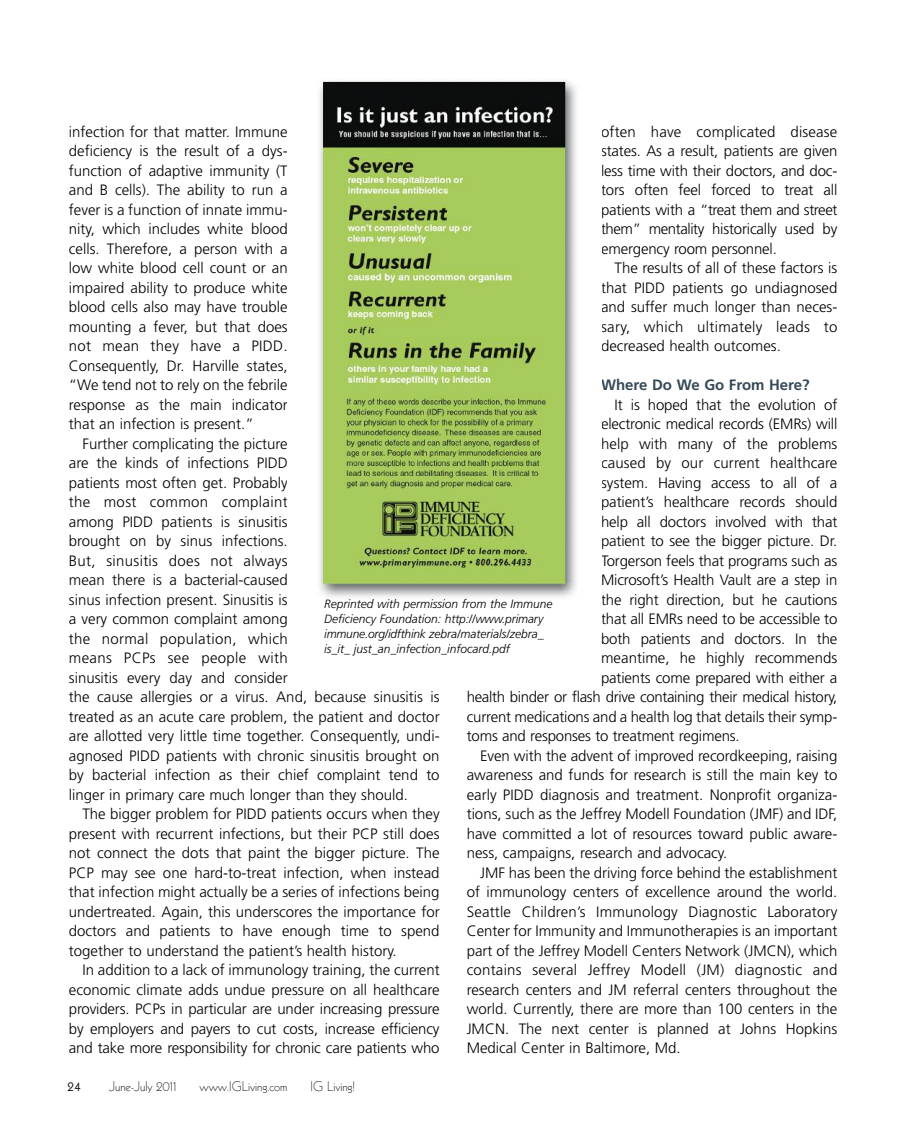
<style>
.page{position:relative;width:905px;height:1134px;background:#fff}
.page>*{position:absolute;margin:0;border:0;box-sizing:border-box;transform-origin:0 0}
.t1{font:300 15px/19.5px "Frutiger";color:#000;text-align:justify}
.t2{font:300 15px "Frutiger";letter-spacing:-.02em;color:#000}
.t3{font:700 15px "Frutiger";color:#344956}
.t4{font:300 13.5px "Kabel";color:#000}
.t5{font:13.5px "Kabel";color:#000}
.t6{font:italic 300 12px/15px "Frutiger";color:#000}
</style>
<div class="page">
<img style="left:319px;top:80px;width:258px;height:517px">
<p class="t1" style="left:601px;top:123px;width:238px">often have complicated disease states. As a result, patients are given less time with their doctors, and doc&shy;tors often feel forced to treat all patients with a “treat them and street them” mentality historically used by emergency room personnel.</p>
<p class="t1" style="left:601px;top:260px;width:238px;text-indent:14px">The results of all of these factors is that PIDD patients go undiagnosed and suffer much longer than neces&shy;sary, which ultimately leads to decreased health outcomes.</p>
<p class="t3" style="left:601px;top:379px;width:210px">Where Do We Go From Here?</p>
<p class="t1" style="left:614px;top:396px;width:224px">It is hoped that the evolution of</p>
<p class="t1" style="left:601px;top:416px;width:238px">electronic medical records (EMRs) will</p>
<p class="t1" style="left:601px;top:435px;width:238px">help with many of the problems</p>
<p class="t1" style="left:601px;top:455px;width:238px">caused by our current healthcare</p>
<p class="t1" style="left:601px;top:474px;width:238px">system. Having access to all of a</p>
<p class="t1" style="left:601px;top:494px;width:238px">patient’s healthcare records should</p>
<p class="t1" style="left:601px;top:513px;width:238px">help all doctors involved with that</p>
<p class="t1" style="left:601px;top:533px;width:238px">patient to see the bigger picture. Dr.</p>
<p class="t1" style="left:601px;top:552px;width:238px">Torgerson feels that programs such as</p>
<p class="t1" style="left:601px;top:572px;width:238px">Microsoft’s Health Vault are a step in</p>
<p class="t1" style="left:601px;top:591px;width:238px">the right direction, but he cautions</p>
<p class="t1" style="left:601px;top:611px;width:238px">that all EMRs need to be accessible to</p>
<p class="t1" style="left:601px;top:630px;width:238px">both patients and doctors. In the</p>
<p class="t1" style="left:601px;top:650px;width:238px">meantime, he highly recommends</p>
<p class="t1" style="left:601px;top:669px;width:238px">patients come prepared with either a</p>
<p class="t2" style="left:466px;top:691px;width:372px">health binder or flash drive containing their medical history,</p>
<p class="t1" style="left:466px;top:708px;width:372px">current medications and a health log that details their symp-</p>
<p class="t1" style="left:466px;top:728px;width:274px">toms and responses to treatment regimens.</p>
<p class="t1" style="left:480px;top:747px;width:359px">Even with the advent of improved recordkeeping, raising</p>
<p class="t1" style="left:466px;top:767px;width:372px">awareness and funds for research is still the main key to</p>
<p class="t1" style="left:466px;top:786px;width:372px">early PIDD diagnosis and treatment. Nonprofit organiza-</p>
<p class="t1" style="left:466px;top:806px;width:372px">tions, such as the Jeffrey Modell Foundation (JMF) and IDF,</p>
<p class="t1" style="left:466px;top:825px;width:372px">have committed a lot of resources toward public aware-</p>
<p class="t1" style="left:466px;top:845px;width:262px">ness, campaigns, research and advocacy.</p>
<p class="t1" style="left:480px;top:864px;width:359px">JMF has been the driving force behind the establishment</p>
<p class="t1" style="left:466px;top:884px;width:372px">of immunology centers of excellence around the world.</p>
<p class="t1" style="left:466px;top:903px;width:372px">Seattle Children’s Immunology Diagnostic Laboratory</p>
<p class="t1" style="left:466px;top:923px;width:372px">Center for Immunity and Immunotherapies is an important</p>
<p class="t1" style="left:466px;top:942px;width:372px">part of the Jeffrey Modell Centers Network (JMCN), which</p>
<p class="t1" style="left:466px;top:962px;width:372px">contains several Jeffrey Modell (JM) diagnostic and</p>
<p class="t1" style="left:466px;top:981px;width:372px">research centers and JM referral centers throughout the</p>
<p class="t1" style="left:466px;top:1001px;width:372px">world. Currently, there are more than 100 centers in the</p>
<p class="t1" style="left:466px;top:1020px;width:372px">JMCN. The next center is planned at Johns Hopkins</p>
<p class="t1" style="left:466px;top:1040px;width:215px">Medical Center in Baltimore, Md.</p>
<p class="t1" style="left:69px;top:123px;width:220px">infection for that matter. Immune deficiency is the result of a dys&shy;function of adaptive immunity (T and B cells). The ability to run a fever is a function of innate immu&shy;nity, which includes white blood cells. Therefore, a person with a low white blood cell count or an impaired ability to produce white blood cells also may have trouble mounting a fever, but that does not mean they have a PIDD.<br>Consequently, Dr. Harville states, “We tend not to rely on the febrile response as the main indicator that an infection is present.”</p>
<p class="t1" style="left:69px;top:435px;width:372px;text-align:left;text-indent:14px">Further complicating the picture<br>are the kinds of infections PIDD<br>patients most often get. Probably<br>the most common complaint<br>among PIDD patients is sinusitis<br>brought on by sinus infections.<br>But, sinusitis does not always<br>mean there is a bacterial-caused<br>sinus infection present. Sinusitis is<br>a very common complaint among<br>the normal population, which<br>means PCPs see people with<br>sinusitis every day and consider<br>the cause allergies or a virus. And, because sinusitis is treated as an acute care problem, the patient and doctor are allotted very little time together. Consequently, undi&shy;agnosed PIDD patients with chronic sinusitis brought on by bacterial infection as their chief complaint tend to linger in primary care much longer than they should.</p>
<p class="t1" style="left:69px;top:806px;width:372px;text-indent:14px">The bigger problem for PIDD patients occurs when they present with recurrent infections, but their PCP still does not connect the dots that paint the bigger picture. The PCP may see one hard-to-treat infection, when instead that infection might actually be a series of infections being undertreated. Again, this underscores the importance for doctors and patients to have enough time to spend together to understand the patient’s health history.</p>
<p class="t1" style="left:69px;top:962px;width:372px;text-indent:14px">In addition to a lack of immunology training, the current economic climate adds undue pressure on all healthcare providers. PCPs in particular are under increasing pressure by employers and payers to cut costs, increase efficiency and take more responsibility for chronic care patients who</p>
<p class="t6" style="left:324px;top:598px;width:230px">Reprinted with permission from the Immune Deficiency Foundation: http://www.primary immune.org/idfthink zebra/materials/zebra_ is_it_ just_an_infection_infocard.pdf</p>
<p class="t5" style="left:68px;top:1081px;width:15px">24</p>
<p class="t4" style="left:109px;top:1081px;width:69px">June-July 2011</p>
<p class="t4" style="left:199px;top:1081px;width:89px">www.IGLiving.com</p>
<p class="t4" style="left:310px;top:1081px;width:46px">IG Living!</p>
</div>
